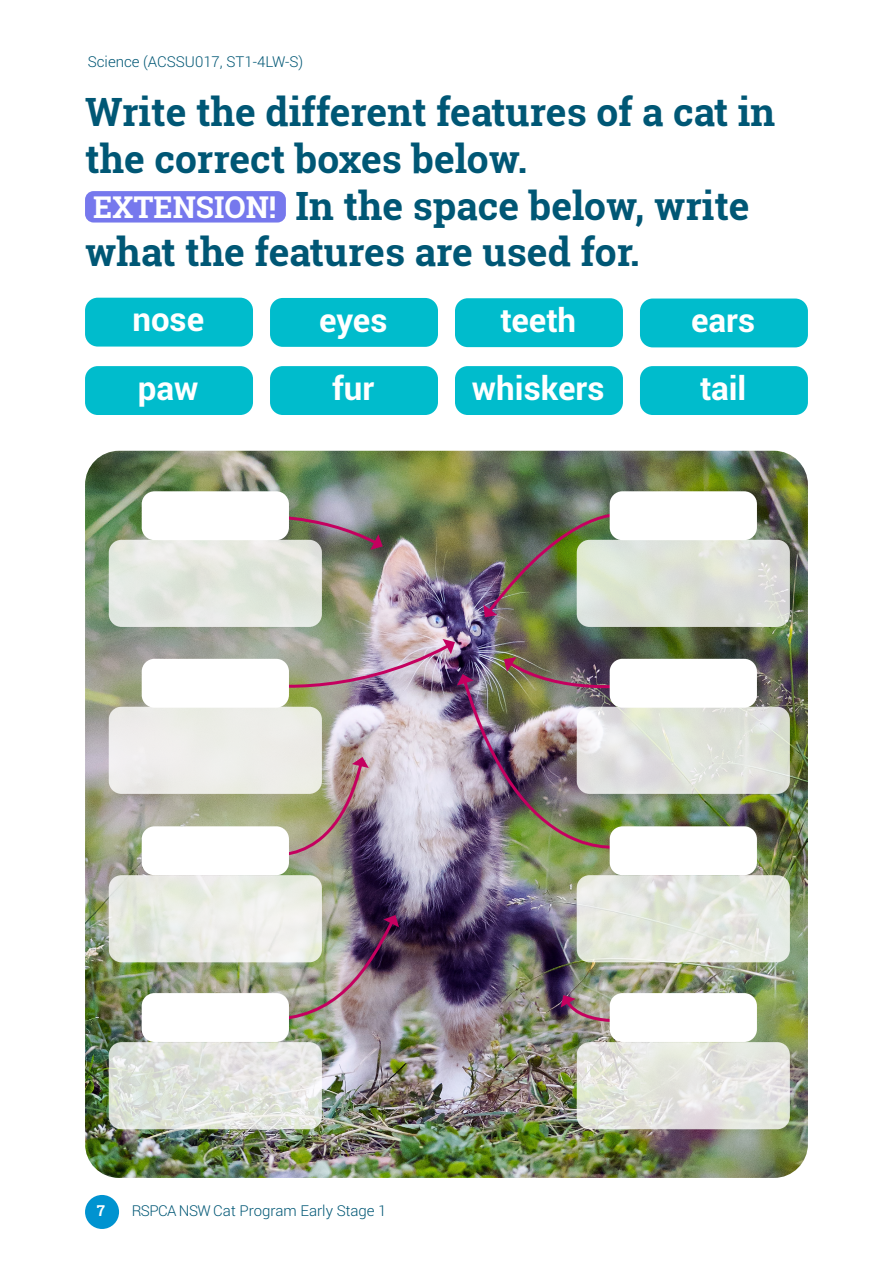
<style>
.page{position:relative;width:893px;height:1263px;background:#fff}
.page>*{position:absolute;margin:0;border:0;box-sizing:border-box;transform-origin:0 0}
.Subheading_Slab{font:700 39px/46.8px "Roboto Slab";color:#005775}
.Subheading_Slab-2{font:700 33px "Roboto";color:#fff}
.Subheading_Slab-3{font:700 30px "Roboto Slab";color:#fff}
.Body{font:300 15px "Roboto";color:#005775}
.t1{font:700 15px "Roboto Slab";color:#fff}
</style>
<div class="page">
<div style="left:85px;top:1195px;width:34px;height:34px;background:#0093d0;border-radius:50%"></div>
<img style="left:85px;top:451px;width:723px;height:727px">
<div style="left:85px;top:191px;width:201px;height:32px;background:#7678ed;border-radius:9px"></div>
<div style="left:85px;top:298px;width:168px;height:49px;background:#00bccc;border-radius:13px"></div>
<div style="left:270px;top:298px;width:168px;height:49px;background:#00bccc;border-radius:13px"></div>
<div style="left:455px;top:298px;width:168px;height:49px;background:#00bccc;border-radius:13px"></div>
<div style="left:85px;top:366px;width:168px;height:49px;background:#00bccc;border-radius:13px"></div>
<div style="left:455px;top:366px;width:168px;height:49px;background:#00bccc;border-radius:13px"></div>
<div style="left:640px;top:298px;width:168px;height:49px;background:#00bccc;border-radius:13px"></div>
<div style="left:270px;top:366px;width:168px;height:49px;background:#00bccc;border-radius:13px"></div>
<div style="left:640px;top:366px;width:168px;height:49px;background:#00bccc;border-radius:13px"></div>
<svg style="left:280px;top:512px;width:103px;height:38px;background:#7f7272"></svg>
<img style="left:483px;top:505px;width:136px;height:112px">
<img style="left:250px;top:639px;width:384px;height:237px">
<img style="left:250px;top:915px;width:149px;height:109px">
<svg style="left:561px;top:995px;width:54px;height:33px;background:#9c7f81"></svg>
<div style="left:142px;top:659px;width:147px;height:49px;background:#fff;border-radius:13px"></div>
<div style="left:610px;top:659px;width:147px;height:49px;background:#fff;border-radius:13px"></div>
<div style="left:142px;top:826px;width:147px;height:49px;background:#fff;border-radius:13px"></div>
<div style="left:610px;top:826px;width:147px;height:49px;background:#fff;border-radius:13px"></div>
<div style="left:142px;top:491px;width:147px;height:49px;background:#fff;border-radius:13px"></div>
<div style="left:610px;top:491px;width:147px;height:49px;background:#fff;border-radius:13px"></div>
<div style="left:109px;top:540px;width:213px;height:87px;background:#e4e8e0;border-radius:13px"></div>
<div style="left:577px;top:540px;width:213px;height:87px;background:linear-gradient(to right,#dee7d7,#dcdcd9);border-radius:13px"></div>
<div style="left:109px;top:707px;width:213px;height:87px;background:#edede9;border-radius:13px"></div>
<svg style="left:577px;top:707px;width:213px;height:87px;background:#e1e3dd"></svg>
<svg style="left:109px;top:875px;width:213px;height:87px;background:#eaece5"></svg>
<svg style="left:577px;top:875px;width:213px;height:87px;background:#e4e7df"></svg>
<svg style="left:109px;top:1042px;width:213px;height:87px;background:#e2e4de"></svg>
<svg style="left:577px;top:1042px;width:213px;height:87px;background:#e4e5df"></svg>
<div style="left:142px;top:993px;width:147px;height:49px;background:#fff;border-radius:13px"></div>
<div style="left:610px;top:993px;width:147px;height:49px;background:#fff;border-radius:13px"></div>
<p class="Body" style="left:88px;top:51px;width:217px">Science (ACSSU017, ST1-4LW-S)</p>
<p class="Subheading_Slab" style="left:85px;top:88px;width:692px">Write the different features of a cat in the correct boxes below.</p>
<p class="Subheading_Slab-3" style="left:93px;top:187px;width:185px">EXTENSION!</p>
<p class="Subheading_Slab" style="left:85px;top:182px;width:666px;text-indent:210px">In the space below, write what the features are used for.</p>
<p class="Subheading_Slab-2" style="left:132px;top:297px;width:73px">nose</p>
<p class="Subheading_Slab-2" style="left:319px;top:297px;width:70px">eyes</p>
<p class="Subheading_Slab-2" style="left:500px;top:297px;width:77px">teeth</p>
<p class="Subheading_Slab-2" style="left:691px;top:298px;width:66px">ears</p>
<p class="Subheading_Slab-2" style="left:332px;top:365px;width:44px">fur</p>
<p class="Subheading_Slab-2" style="left:700px;top:365px;width:48px">tail</p>
<p class="Subheading_Slab-2" style="left:138px;top:365px;width:62px">paw</p>
<p class="Subheading_Slab-2" style="left:472px;top:365px;width:134px">whiskers</p>
<p class="t1" style="left:97px;top:1200px;width:10px">7</p>
<p class="Body" style="left:132px;top:1200px;width:256px">RSPCA NSW Cat Program Early Stage 1</p>
</div>
